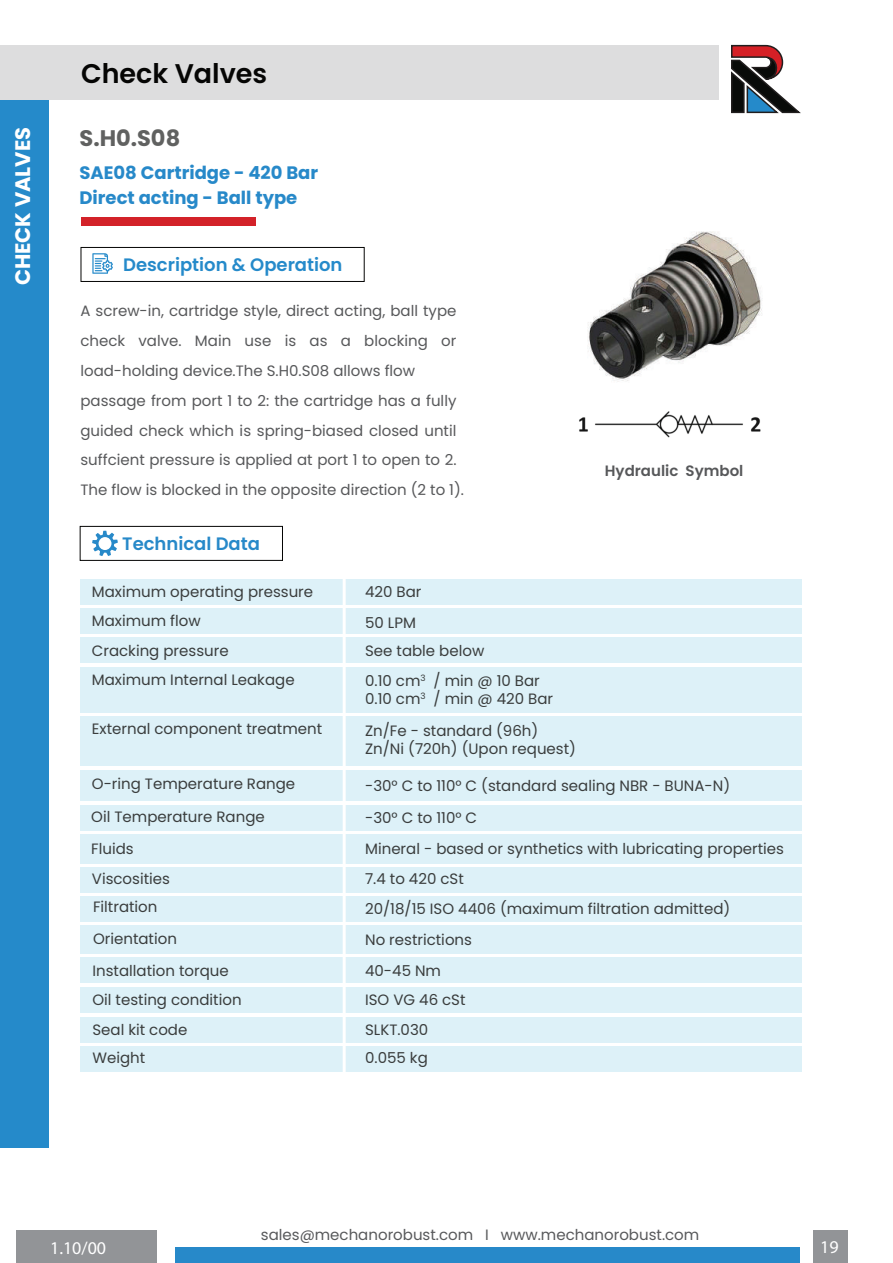
<style>
.page{position:relative;width:893px;height:1263px;background:#fff}
.page>*{position:absolute;margin:0;border:0;box-sizing:border-box;transform-origin:0 0}
.t1{font:600 27px "Poppins";color:#050504}
.t2{font:700 22.5px "Poppins";color:#606160}
.t3{font:700 21px "Poppins";color:#fff}
.t4{font:700 18px "Poppins";color:#2789c9}
.t5{font:600 18px "Poppins";color:#258aca}
.t6{font:600 18px "Poppins";color:#2789c9}
.t7{font:18px "Myriad Pro";color:#fff}
.t8{font:15px/29.2px "Poppins";color:#3a3d3d}
.t9{font:15px/29.8px "Poppins";color:#57585a}
.t10{font:15px "Poppins";color:#58595b}
.t11{font:600 15px "Poppins";color:#57585a}
</style>
<div class="page">
<div style="left:80px;top:579px;width:721px;height:25px;background:#ddf1f8"></div>
<div style="left:80px;top:608px;width:721px;height:26px;background:#ddf1f8"></div>
<div style="left:80px;top:638px;width:721px;height:25px;background:#ddf1f8"></div>
<div style="left:80px;top:667px;width:721px;height:45px;background:#ddf1f8"></div>
<div style="left:80px;top:716px;width:721px;height:50px;background:#ddf1f8"></div>
<div style="left:80px;top:770px;width:721px;height:31px;background:#ddf1f8"></div>
<div style="left:80px;top:834px;width:721px;height:29px;background:#ddf1f8"></div>
<div style="left:80px;top:805px;width:721px;height:25px;background:#ddf1f8"></div>
<div style="left:80px;top:867px;width:721px;height:25px;background:#ddf1f8"></div>
<div style="left:80px;top:896px;width:721px;height:25px;background:#ddf1f8"></div>
<div style="left:80px;top:957px;width:721px;height:26px;background:#ddf1f8"></div>
<div style="left:80px;top:925px;width:721px;height:29px;background:#ddf1f8"></div>
<div style="left:80px;top:987px;width:721px;height:25px;background:#ddf1f8"></div>
<div style="left:80px;top:1017px;width:721px;height:25px;background:#ddf1f8"></div>
<div style="left:80px;top:1046px;width:721px;height:26px;background:#ddf1f8"></div>
<hr style="left:343px;top:578px;width:3px;height:584px;background:#fff">
<div style="left:81px;top:217px;width:175px;height:8px;background:#d32229"></div>
<img style="left:588px;top:231px;width:174px;height:151px">
<img style="left:579px;top:411px;width:182px;height:27px">
<div style="left:0;top:46px;width:719px;height:54px;background:#ddddde"></div>
<svg style="left:731px;top:44px;width:70px;height:70px"></svg>
<div style="left:175px;top:1247px;width:625px;height:15px;background:#2789c9"></div>
<div style="left:813px;top:1231px;width:34px;height:32px;background:#929497"></div>
<div style="left:16px;top:1231px;width:141px;height:32px;background:#929497"></div>
<div style="left:81px;top:247px;width:284px;height:35px;border:1px solid #050504"></div>
<svg style="left:92px;top:253px;width:21px;height:21px"></svg>
<div style="left:80px;top:526px;width:203px;height:35px;border:1px solid #050504"></div>
<svg style="left:92px;top:531px;width:26px;height:25px"></svg>
<div style="left:0;top:100px;width:49px;height:1047px;background:#258aca"></div>
<h3 class="t3" style="left:11px;top:285px;width:160px;rotate:-90deg">CHECK VALVES</h3>
<h1 class="t1" style="left:81px;top:58px;width:188px">Check Valves</h1>
<h2 class="t2" style="left:79px;top:125px;width:102px">S.H0.S08</h2>
<p class="t4" style="left:79px;top:162px;width:240px">SAE08 Cartridge - 420 Bar</p>
<p class="t4" style="left:79px;top:188px;width:219px">Direct acting - Ball type</p>
<p class="t5" style="left:123px;top:254px;width:221px">Description &amp; Operation</p>
<p class="t9" style="left:80px;top:296px;width:385px">A screw-in, cartridge style, direct acting, ball type check valve. Main use is as a blocking or load-holding device.The S.H0.S08 allows flow passage from port 1 to 2: the cartridge has a fully guided check which is spring-biased closed until suffcient pressure is applied at port 1 to open to 2.<br>The flow is blocked in the opposite direction (2 to 1).</p>
<p class="t6" style="left:122px;top:533px;width:139px">Technical Data</p>
<p class="t11" style="left:605px;top:462px;width:140px">Hydraulic Symbol</p>
<p class="t8" style="left:92px;top:577px;width:223px">Maximum operating pressure<br>Maximum flow<br>Cracking pressure<br>Maximum Internal Leakage</p>
<p class="t8" style="left:92px;top:714px;width:232px">External component treatment</p>
<p class="t8" style="left:91px;top:768px;width:205px;line-height:32.7px">O-ring Temperature Range<br>Oil Temperature Range</p>
<p class="t8" style="left:91px;top:834px;width:80px;line-height:29.8px">Fluids<br>Viscosities</p>
<p class="t8" style="left:365px;top:577px;width:58px;line-height:30.3px">420 Bar<br>50 LPM</p>
<p class="t8" style="left:365px;top:636px;width:176px;line-height:30.5px">See table below<br>0.10 cm<sup>3</sup> / min @ 10 Bar</p>
<p class="t8" style="left:365px;top:684px;width:190px;line-height:31.2px">0.10 cm<sup>3</sup> / min @ 420 Bar<br>Zn/Fe - standard (96h)</p>
<p class="t8" style="left:365px;top:734px;width:212px">Zn/Ni (720h) (Upon request)</p>
<p class="t8" style="left:365px;top:771px;width:367px">-30° C to 110° C (standard sealing NBR - BUNA-N)</p>
<p class="t8" style="left:365px;top:804px;width:114px">-30° C to 110° C</p>
<p class="t8" style="left:365px;top:834px;width:420px">Mineral - based or synthetics with lubricating properties</p>
<p class="t8" style="left:365px;top:864px;width:100px">7.4 to 420 cSt</p>
<p class="t8" style="left:92px;top:891px;width:138px;line-height:31.7px">Filtration<br>Orientation<br>Installation torque</p>
<p class="t8" style="left:365px;top:893px;width:367px;line-height:31px">20/18/15 ISO 4406 (maximum filtration admitted)<br>No restrictions<br>40-45 Nm</p>
<p class="t8" style="left:92px;top:985px;width:151px">Oil testing condition</p>
<p class="t8" style="left:365px;top:985px;width:102px">ISO VG 46 cSt</p>
<p class="t8" style="left:92px;top:1016px;width:96px;line-height:27.5px">Seal kit code<br>Weight</p>
<p class="t8" style="left:365px;top:1016px;width:65px;line-height:27.5px">SLKT.030<br>0.055 kg</p>
<p class="t10" style="left:261px;top:1225px;width:440px">sales@mechanorobust.com I www.mechanorobust.com</p>
<p class="t7" style="left:50px;top:1237px;width:58px">1.10/00</p>
<p class="t7" style="left:820px;top:1236px;width:20px">19</p>
</div>
